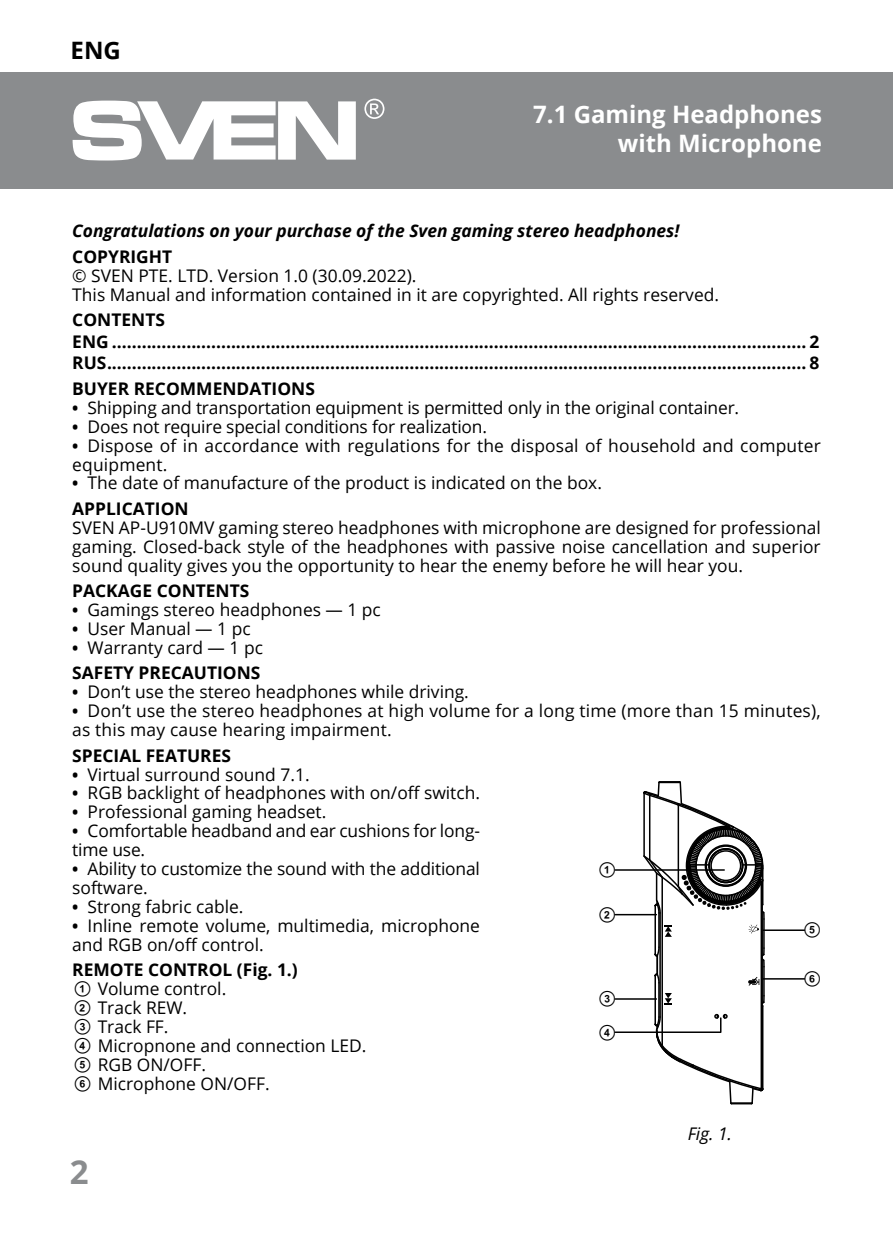
<style>
.page{position:relative;width:893px;height:1259px;background:#fff}
.page>*{position:absolute;margin:0;border:0;box-sizing:border-box;transform-origin:0 0}
.t1{font:700 33px "Open Sans";color:#8a8c8e}
.t2{font:700 24px/28.5px "Open Sans";color:#fff;text-align:right}
.t3{font:700 24px "Open Sans";color:#000}
.t4{font:17.4px/18.9px "Open Sans";color:#000}
.t5{font:700 17.4px/21.6px "Open Sans";color:#000}
.t6{font:italic 700 17.4px "Open Sans";color:#000}
.t7{font:italic 17.4px "Open Sans";color:#000}
.t8{font:17.4px/33.3px "SVEN";color:#000}
.s1{font-weight:700;font-size:16.5px}
.s2{font-weight:700}
.s3{font-size:16.5px}
.s4{font-weight:400}
.s5{font-family:"SVEN"}
</style>
<div class="page">
<div style="left:0;top:72px;width:893px;height:117px;background:#8a8c8e"></div>
<svg style="left:73px;top:101px;width:283px;height:59px"></svg>
<svg style="left:364px;top:99px;width:20px;height:20px"></svg>
<hr style="left:654px;top:906px;width:2px;height:48px;background:#000">
<hr style="left:654px;top:975px;width:2px;height:49px;background:#000">
<hr style="left:658px;top:913px;width:2px;height:34px;background:#000">
<hr style="left:658px;top:982px;width:2px;height:35px;background:#000">
<hr style="left:659px;top:913px;width:2px;height:104px;background:#000">
<hr style="left:661px;top:877px;width:2px;height:168px;background:#000">
<hr style="left:761px;top:882px;width:2px;height:206px;background:#000">
<hr style="left:763px;top:966px;width:2px;height:29px;background:#000">
<svg style="left:760px;top:994px;width:5px;height:13px"></svg>
<hr style="left:763px;top:919px;width:2px;height:29px;background:#000">
<svg style="left:760px;top:946px;width:5px;height:22px"></svg>
<svg style="left:654px;top:945px;width:6px;height:39px"></svg>
<svg style="left:665px;top:993px;width:7px;height:12px"></svg>
<svg style="left:642px;top:781px;width:123px;height:156px"></svg>
<svg style="left:751px;top:924px;width:6px;height:9px"></svg>
<svg style="left:748px;top:977px;width:11px;height:8px"></svg>
<hr style="left:615px;top:869px;width:109px;height:1px;background:#000">
<hr style="left:615px;top:914px;width:41px;height:1px;background:#000">
<hr style="left:615px;top:998px;width:41px;height:1px;background:#000">
<svg style="left:614px;top:1014px;width:150px;height:90px"></svg>
<hr style="left:763px;top:929px;width:41px;height:2px;background:#000">
<hr style="left:763px;top:978px;width:41px;height:1px;background:#000">
<h2 class="t3" style="left:71px;top:34px;width:52px">ENG</h2>
<h2 class="t2" style="left:533px;top:99px;width:290px">7.1 Gaming Headphones with Microphone</h2>
<p class="t6" style="left:72px;top:219px;width:609px">Congratulations on your purchase of the Sven gaming stereo headphones!</p>
<p class="t5" style="left:72px;top:245px;width:101px">COPYRIGHT</p>
<p class="t4" style="left:72px;top:265px;width:648px">© SVEN PTE. LTD. Version 1.0 (30.09.2022).<br>This Manual and information contained in it are copyrighted. All rights reserved.</p>
<p class="t5" style="left:72px;top:309px;width:748px">CONTENTS<br>ENG ............................................................................................................................................ 2<br>RUS............................................................................................................................................. 8</p>
<p class="t5" style="left:72px;top:377px;width:244px">BUYER RECOMMENDATIONS</p>
<p class="t4" style="left:72px;top:397px;width:668px"><span class="s1">•</span> Shipping and transportation equipment is permitted only in the original container.</p>
<p class="t4" style="left:72px;top:416px;width:416px"><span class="s1">•</span> Does not require special conditions for realization.</p>
<p class="t4" style="left:72px;top:435px;width:750px"><span class="s1">•</span> Dispose of in accordance with regulations for the disposal of household and computer equipment.</p>
<p class="t4" style="left:72px;top:470px;width:531px;line-height:25.5px"><span class="s1">•</span> The date of manufacture of the product is indicated on the box.<br><span class="s2">APPLICATION</span></p>
<p class="t4" style="left:72px;top:517px;width:750px;text-align:justify">SVEN AP-U910MV gaming stereo headphones with microphone are designed for professional gaming. Closed-back style of the headphones with passive noise cancellation and superior sound quality gives you the opportunity to hear the enemy before he will hear you.</p>
<p class="t5" style="left:72px;top:579px;width:179px">PACKAGE CONTENTS</p>
<p class="t4" style="left:72px;top:600px;width:310px"><span class="s1">•</span> Gamings stereo headphones — 1 pc</p>
<p class="t4" style="left:72px;top:619px;width:180px"><span class="s1">•</span> User Manual — 1 pc</p>
<p class="t5" style="left:72px;top:634px;width:192px;line-height:25.5px"><span class="s3">•</span> <span class="s4">Warranty card — 1 pc<br></span>SAFETY PRECAUTIONS</p>
<p class="t4" style="left:72px;top:682px;width:398px"><span class="s1">•</span> Don’t use the stereo headphones while driving.</p>
<p class="t4" style="left:72px;top:701px;width:750px"><span class="s1">•</span> Don’t use the stereo headphones at high volume for a long time (more than 15 minutes), as this may cause hearing impairment.</p>
<p class="t5" style="left:72px;top:744px;width:160px">SPECIAL FEATURES</p>
<p class="t4" style="left:72px;top:764px;width:239px"><span class="s1">•</span> Virtual surround sound 7.1.</p>
<p class="t4" style="left:72px;top:783px;width:409px"><span class="s1">•</span> RGB backlight of headphones with on/off switch.</p>
<p class="t4" style="left:72px;top:802px;width:256px"><span class="s1">•</span> Professional gaming headset.</p>
<p class="t4" style="left:72px;top:821px;width:409px"><span class="s1">•</span> Comfortable headband and ear cushions for long&shy;time use.</p>
<p class="t4" style="left:72px;top:859px;width:409px"><span class="s1">•</span> Ability to customize the sound with the additional software.</p>
<p class="t4" style="left:72px;top:896px;width:173px"><span class="s1">•</span> Strong fabric cable.</p>
<p class="t4" style="left:72px;top:915px;width:409px"><span class="s1">•</span> Inline remote volume, multimedia, microphone and RGB on/off control.</p>
<p class="t4" style="left:72px;top:960px;width:296px"><span class="s2">REMOTE CONTROL (Fig. 1.)<br></span><span class="s5">A</span> Volume control.<br><span class="s5">B</span> Track REW.<br><span class="s5">C</span> Track FF.<br><span class="s5">D</span> Micropnone and connection LED.<br><span class="s5">E</span> RGB ON/OFF.<br><span class="s5">F</span> Microphone ON/OFF.</p>
<p class="t7" style="left:688px;top:1122px;width:46px">Fig. 1.</p>
<p class="t8" style="left:597px;top:853px;width:22px">A</p>
<p class="t8" style="left:597px;top:898px;width:22px">B</p>
<p class="t8" style="left:802px;top:913px;width:22px">E</p>
<p class="t8" style="left:802px;top:962px;width:22px">F</p>
<p class="t8" style="left:597px;top:982px;width:22px">C<br>D</p>
<h1 class="t1" style="left:70px;top:1148px;width:20px">2</h1>
</div>
